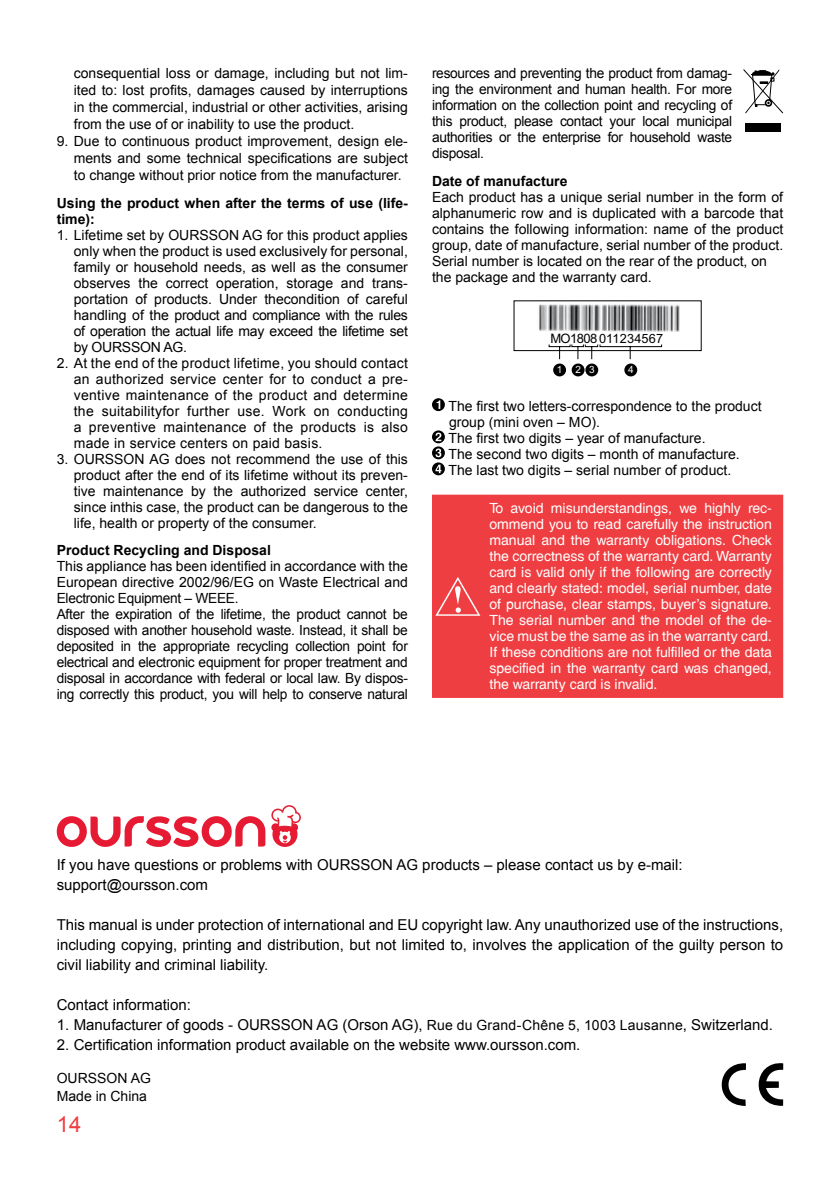
<style>
.page{position:relative;width:840px;height:1191px;background:#fff}
.page>*{position:absolute;margin:0;border:0;box-sizing:border-box;transform-origin:0 0}
.t1{font:22px "Arial";color:#ef3e42}
.t2{font:15px/20px "Arial";color:#000}
.t3{font:14px/16px "Arial";color:#000;text-align:justify}
.t4{font:14px/16px "Helvetica LTCYR";color:#fff;text-align:justify}
.t5{font:14px/16px "Arial";letter-spacing:-.02em;color:#000}
.t6{font:700 14px/16px "Arial";color:#000}
.t7{font:12.8px "Arial";letter-spacing:.01em;color:#000}
.t8{font:10px "Arial";color:#fff}
.s1{font-size:13px}
.s2{font-size:14px}
</style>
<div class="page">
<svg style="left:432px;top:398px;width:12px;height:13px"></svg>
<svg style="left:436px;top:400px;width:4px;height:9px"></svg>
<svg style="left:432px;top:430px;width:12px;height:13px"></svg>
<svg style="left:435px;top:432px;width:6px;height:9px"></svg>
<svg style="left:432px;top:446px;width:12px;height:13px"></svg>
<svg style="left:435px;top:448px;width:6px;height:9px"></svg>
<svg style="left:432px;top:462px;width:12px;height:13px"></svg>
<svg style="left:435px;top:464px;width:6px;height:9px"></svg>
<div style="left:432px;top:494px;width:350px;height:204px;background:#ef3e42"></div>
<svg style="left:435px;top:577px;width:45px;height:39px"></svg>
<svg style="left:743px;top:69px;width:39px;height:44px"></svg>
<div style="left:744px;top:123px;width:36px;height:8px;background:#000"></div>
<div style="left:513px;top:300px;width:188px;height:51px;border:1px solid #000"></div>
<img style="left:539px;top:304px;width:140px;height:27px">
<div style="left:548px;top:344px;width:22px;height:3px;border:1px solid #000"></div>
<div style="left:584px;top:344px;width:14px;height:3px;border:1px solid #000"></div>
<div style="left:599px;top:344px;width:62px;height:3px;border:1px solid #000"></div>
<svg style="left:571px;top:344px;width:12px;height:15px"></svg>
<svg style="left:591px;top:346px;width:1px;height:13px"></svg>
<svg style="left:629px;top:346px;width:1px;height:13px"></svg>
<div style="left:553px;top:363px;width:12px;height:13px;background:#000;border-radius:50%"></div>
<div style="left:571px;top:363px;width:13px;height:13px;background:#000;border-radius:50%"></div>
<div style="left:585px;top:363px;width:13px;height:13px;background:#000;border-radius:50%"></div>
<div style="left:624px;top:363px;width:13px;height:13px;background:#000;border-radius:50%"></div>
<svg style="left:57px;top:816px;width:208px;height:31px"></svg>
<svg style="left:271px;top:805px;width:30px;height:42px"></svg>
<svg style="left:721px;top:1063px;width:61px;height:43px"></svg>
<p class="t3" style="left:74px;top:65px;width:335px;line-height:17px">consequential loss or damage, including but not lim&shy;ited to: lost profits, damages caused by interruptions in the commercial, industrial or other activities, arising from the use of or inability to use the product.</p>
<p class="t3" style="left:74px;top:133px;width:335px;line-height:17px;text-indent:-17px">9. Due to continuous product improvement, design ele&shy;ments and some technical specifications are subject to change without prior notice from the manufacturer.</p>
<p class="t6" style="left:57px;top:195px;width:352px">Using the product when after the terms of use (life&shy;time):</p>
<p class="t3" style="left:74px;top:227px;width:335px;text-indent:-17px">1. Lifetime set by OURSSON AG for this product applies only when the product is used exclusively for personal, family or household needs, as well as the consumer observes the correct operation, storage and trans&shy;portation of products. Under thecondition of careful handling of the product and compliance with the rules of operation the actual life may exceed the lifetime set by OURSSON AG.</p>
<p class="t3" style="left:74px;top:355px;width:335px;text-indent:-17px">2. At the end of the product lifetime, you should contact an authorized service center for to conduct a pre&shy;ventive maintenance of the product and determine the suitabilityfor further use. Work on conducting a preventive maintenance of the products is also made in service centers on paid basis.</p>
<p class="t3" style="left:74px;top:451px;width:335px;text-indent:-17px">3. OURSSON AG does not recommend the use of this product after the end of its lifetime without its preven&shy;tive maintenance by the authorized service center, since inthis case, the product can be dangerous to the life, health or property of the consumer.</p>
<p class="t6" style="left:57px;top:542px;width:215px">Product Recycling and Disposal</p>
<p class="t5" style="left:57px;top:558px;width:352px">This appliance has been identified in accordance with the European directive 2002/96/EG on Waste Electrical and Electronic Equipment – WEEE.<br>After the expiration of the lifetime, the product cannot be disposed with another household waste. Instead, it shall be deposited in the appropriate recycling collection point for electrical and electronic equipment for proper treatment and disposal in accordance with federal or local law. By dispos&shy;ing correctly this product, you will help to conserve natural</p>
<p class="t3" style="left:432px;top:65px;width:301px">resources and preventing the product from damag&shy;ing the environment and human health. For more information on the collection point and recycling of this product, please contact your local municipal authorities or the enterprise for household waste disposal.</p>
<p class="t6" style="left:432px;top:173px;width:137px">Date of manufacture</p>
<p class="t3" style="left:432px;top:189px;width:352px;text-align:left">Each product has a unique serial number in the form of alphanumeric row and is duplicated with a barcode that contains the following information: name of the product group, date of manufacture, serial number of the product.<br>Serial number is located on the rear of the product, on the package and the warranty card.</p>
<p class="t7" style="left:550px;top:329px;width:114px"><span class="s1">MO1808</span>011234567</p>
<p class="t8" style="left:556px;top:363px;width:7px">1</p>
<p class="t8" style="left:575px;top:363px;width:21px">2 3</p>
<p class="t8" style="left:627px;top:363px;width:7px">4</p>
<p class="t3" style="left:448px;top:398px;width:314px;text-align:left">The first two letters-correspondence to the product group (mini oven – MO).<br>The first two digits – year of manufacture.<br>The second two digits – month of manufacture.<br>The last two digits – serial number of product.</p>
<p class="t4" style="left:489px;top:501px;width:284px">To avoid misunderstandings, we highly rec&shy;ommend you to read carefully the instruction manual and the warranty obligations. Check the correctness of the warranty card. Warranty card is valid only if the following are correctly and clearly stated: model, serial number, date of purchase, clear stamps, buyer’s signature.<br>The serial number and the model of the de&shy;vice must be the same as in the warranty card.<br>If these conditions are not fulfilled or the data specified in the warranty card was changed, the warranty card is invalid.</p>
<p class="t2" style="left:57px;top:855px;width:627px">If you have questions or problems with OURSSON AG products – please contact us by e-mail: support@oursson.com</p>
<p class="t2" style="left:57px;top:915px;width:727px;text-align:justify">This manual is under protection of international and EU copyright law. Any unauthorized use of the instructions, including copying, printing and distribution, but not limited to, involves the application of the guilty person to civil liability and criminal liability.</p>
<p class="t2" style="left:57px;top:995px;width:136px">Contact information:</p>
<p class="t2" style="left:57px;top:1015px;width:717px">1. Manufacturer of goods - OURSSON AG (Orson AG), <span class="s2">Rue du Grand-Chêne 5, 1003 Lausanne</span>, Switzerland.</p>
<p class="t2" style="left:57px;top:1035px;width:525px">2. Certification information product available on the website www.oursson.com.</p>
<p class="t3" style="left:57px;top:1069px;width:96px;line-height:18px">OURSSON AG<br>Made in China</p>
<h1 class="t1" style="left:57px;top:1110px;width:26px">14</h1>
</div>
